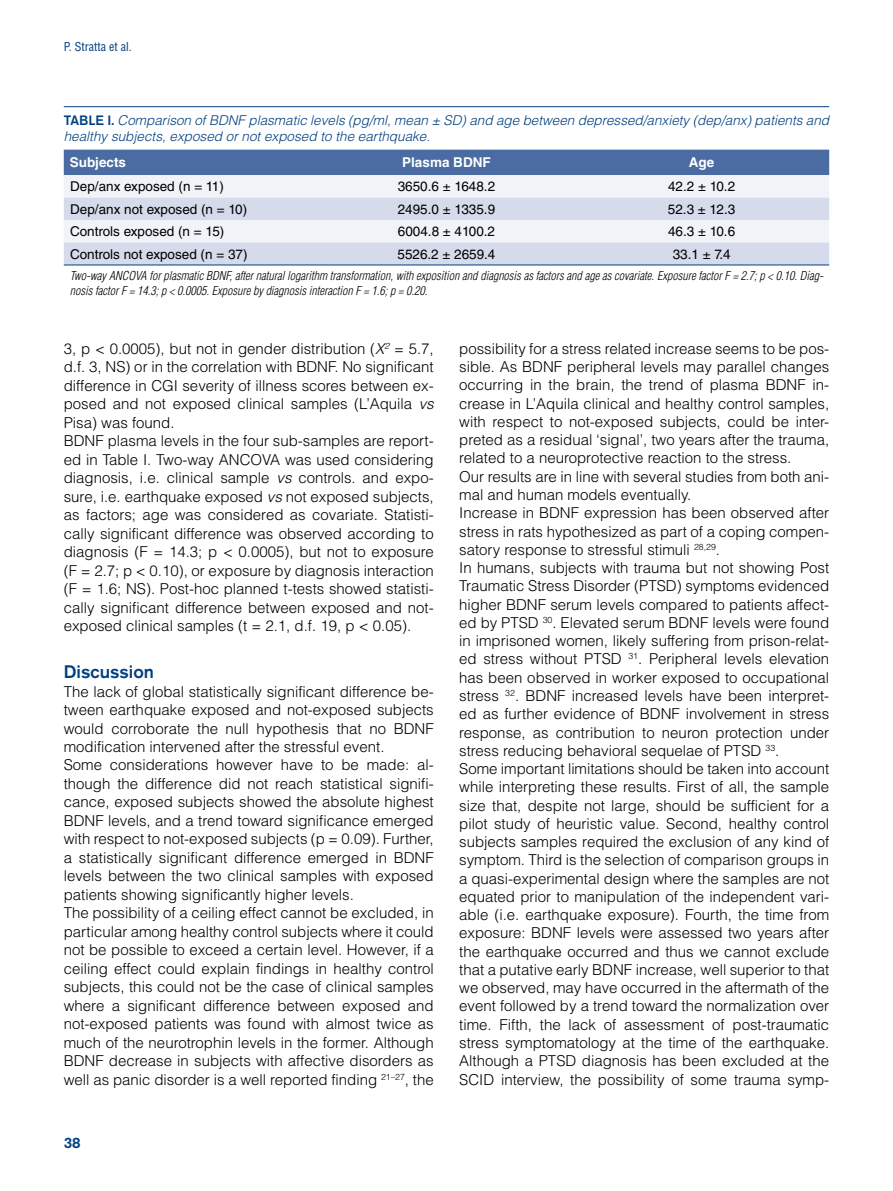
<style>
.page{position:relative;width:893px;height:1191px;background:#fff}
.page>*{position:absolute;margin:0;border:0;box-sizing:border-box;transform-origin:0 0}
.t1{font:500 18px "Akzidenz Grotesk BQ";color:#004080}
.t2{font:300 15px/18.3px "Helvetica LT Std";color:#000}
.t3{font:500 15px "Akzidenz Grotesk BQ";color:#004080}
.t4{font:13.5px "Helvetica LT Std";color:#000}
.t5{font:italic 300 13.5px/16.2px "Helvetica LT Std";color:#004080}
.t6{font:700 13.5px "Helvetica LT Std";color:#fff}
.t7{font:italic 300 condensed 12px/15px "Helvetica LT Std";color:#000}
.t8{font:condensed 12px "Helvetica LT Std";color:#004080}
.s1{font-family:"Akzidenz Grotesk BQ";font-weight:500;font-style:normal}
.s2{font-style:italic}
</style>
<div class="page">
<div style="left:64px;top:150px;width:765px;height:25px;background:#4b6ca3"></div>
<div style="left:64px;top:175px;width:765px;height:23px;background:#f1f3f9"></div>
<svg style="left:64px;top:198px;width:765px;height:67px;fill:#d6dbeb"></svg>
<hr style="left:64px;top:106px;width:255px;height:1px;background:#004080">
<hr style="left:319px;top:106px;width:255px;height:1px;background:#004080">
<hr style="left:574px;top:106px;width:255px;height:1px;background:#004080">
<hr style="left:64px;top:265px;width:255px;height:1px;background:#004080">
<hr style="left:319px;top:265px;width:255px;height:1px;background:#004080">
<hr style="left:574px;top:265px;width:255px;height:1px;background:#004080">
<p class="t8" style="left:64px;top:39px;width:70px">P. Stratta et al.</p>
<p class="t5" style="left:64px;top:112px;width:767px"><span class="s1">TABLE I.</span> Comparison of BDNF plasmatic levels (pg/ml, mean ± SD) and age between depressed/anxiety (dep/anx) patients and healthy subjects, exposed or not exposed to the earthquake.</p>
<p class="t6" style="left:70px;top:154px;width:58px">Subjects</p>
<p class="t6" style="left:402px;top:154px;width:90px">Plasma BDNF</p>
<p class="t6" style="left:689px;top:154px;width:27px">Age</p>
<p class="t4" style="left:70px;top:179px;width:155px">Dep/anx exposed (n = 11)</p>
<p class="t4" style="left:398px;top:179px;width:99px">3650.6 ± 1648.2</p>
<p class="t4" style="left:668px;top:179px;width:69px">42.2 ± 10.2</p>
<p class="t4" style="left:70px;top:201px;width:179px">Dep/anx not exposed (n = 10)</p>
<p class="t4" style="left:398px;top:201px;width:99px">2495.0 ± 1335.9</p>
<p class="t4" style="left:668px;top:201px;width:69px">52.3 ± 12.3</p>
<p class="t4" style="left:70px;top:223px;width:156px">Controls exposed (n = 15)</p>
<p class="t4" style="left:398px;top:223px;width:99px">6004.8 ± 4100.2</p>
<p class="t4" style="left:668px;top:223px;width:69px">46.3 ± 10.6</p>
<p class="t4" style="left:70px;top:246px;width:179px">Controls not exposed (n = 37)</p>
<p class="t4" style="left:397px;top:246px;width:99px">5526.2 ± 2659.4</p>
<p class="t4" style="left:673px;top:246px;width:59px">33.1 ± 7.4</p>
<p class="t7" style="left:70px;top:268px;width:755px">Two-way ANCOVA for plasmatic BDNF, after natural logarithm transformation, with exposition and diagnosis as factors and age as covariate. Exposure factor F = 2.7; p &lt; 0.10. Diag&shy;nosis factor F = 14.3; p &lt; 0.0005. Exposure by diagnosis interaction F = 1.6; p = 0.20.</p>
<p class="t2" style="left:64px;top:339px;width:371px">3, p &lt; 0.0005), but not in gender distribution (<span class="s2">X</span><sup>2</sup> = 5.7, d.f. 3, NS) or in the correlation with BDNF. No significant difference in CGI severity of illness scores between ex&shy;posed and not exposed clinical samples (L’Aquila <span class="s2">vs </span>Pisa) was found.<br>BDNF plasma levels in the four sub-samples are report&shy;ed in Table I. Two-way ANCOVA was used considering diagnosis, i.e. clinical sample <span class="s2">vs</span> controls. and expo&shy;sure, i.e. earthquake exposed <span class="s2">vs</span> not exposed subjects, as factors; age was considered as covariate. Statisti&shy;cally significant difference was observed according to diagnosis (F = 14.3; p &lt; 0.0005), but not to exposure (F = 2.7; p &lt; 0.10), or exposure by diagnosis interaction (F = 1.6; NS). Post-hoc planned t-tests showed statisti&shy;cally significant difference between exposed and not&shy;exposed clinical samples (t = 2.1, d.f. 19, p &lt; 0.05).</p>
<p class="t1" style="left:64px;top:661px;width:92px">Discussion</p>
<p class="t2" style="left:64px;top:682px;width:371px">The lack of global statistically significant difference be&shy;tween earthquake exposed and not-exposed subjects would corroborate the null hypothesis that no BDNF modification intervened after the stressful event.<br>Some considerations however have to be made: al&shy;though the difference did not reach statistical signifi&shy;cance, exposed subjects showed the absolute highest BDNF levels, and a trend toward significance emerged with respect to not-exposed subjects (p = 0.09). Further, a statistically significant difference emerged in BDNF levels between the two clinical samples with exposed patients showing significantly higher levels.<br>The possibility of a ceiling effect cannot be excluded, in particular among healthy control subjects where it could not be possible to exceed a certain level. However, if a ceiling effect could explain findings in healthy control subjects, this could not be the case of clinical samples where a significant difference between exposed and not-exposed patients was found with almost twice as much of the neurotrophin levels in the former. Although BDNF decrease in subjects with affective disorders as well as panic disorder is a well reported finding <sup>21–27</sup>, the</p>
<p class="t3" style="left:64px;top:1134px;width:18px">38</p>
<p class="t2" style="left:459px;top:339px;width:371px">possibility for a stress related increase seems to be pos&shy;sible. As BDNF peripheral levels may parallel changes occurring in the brain, the trend of plasma BDNF in&shy;crease in L’Aquila clinical and healthy control samples, with respect to not-exposed subjects, could be inter&shy;preted as a residual ‘signal’, two years after the trauma, related to a neuroprotective reaction to the stress.<br>Our results are in line with several studies from both ani&shy;mal and human models eventually.<br>Increase in BDNF expression has been observed after stress in rats hypothesized as part of a coping compen&shy;satory response to stressful stimuli <sup>28,29</sup>.<br>In humans, subjects with trauma but not showing Post Traumatic Stress Disorder (PTSD) symptoms evidenced higher BDNF serum levels compared to patients affect&shy;ed by PTSD <sup>30</sup>. Elevated serum BDNF levels were found in imprisoned women, likely suffering from prison-relat&shy;ed stress without PTSD <sup>31</sup>. Peripheral levels elevation has been observed in worker exposed to occupational stress <sup>32</sup>. BDNF increased levels have been interpret&shy;ed as further evidence of BDNF involvement in stress response, as contribution to neuron protection under stress reducing behavioral sequelae of PTSD <sup>33</sup>.<br>Some important limitations should be taken into account while interpreting these results. First of all, the sample size that, despite not large, should be sufficient for a pilot study of heuristic value. Second, healthy control subjects samples required the exclusion of any kind of symptom. Third is the selection of comparison groups in a quasi-experimental design where the samples are not equated prior to manipulation of the independent vari&shy;able (i.e. earthquake exposure). Fourth, the time from exposure: BDNF levels were assessed two years after the earthquake occurred and thus we cannot exclude that a putative early BDNF increase, well superior to that we observed, may have occurred in the aftermath of the event followed by a trend toward the normalization over time. Fifth, the lack of assessment of post-traumatic stress symptomatology at the time of the earthquake.<br>Although a PTSD diagnosis has been excluded at the SCID interview, the possibility of some trauma symp-</p>
</div>
